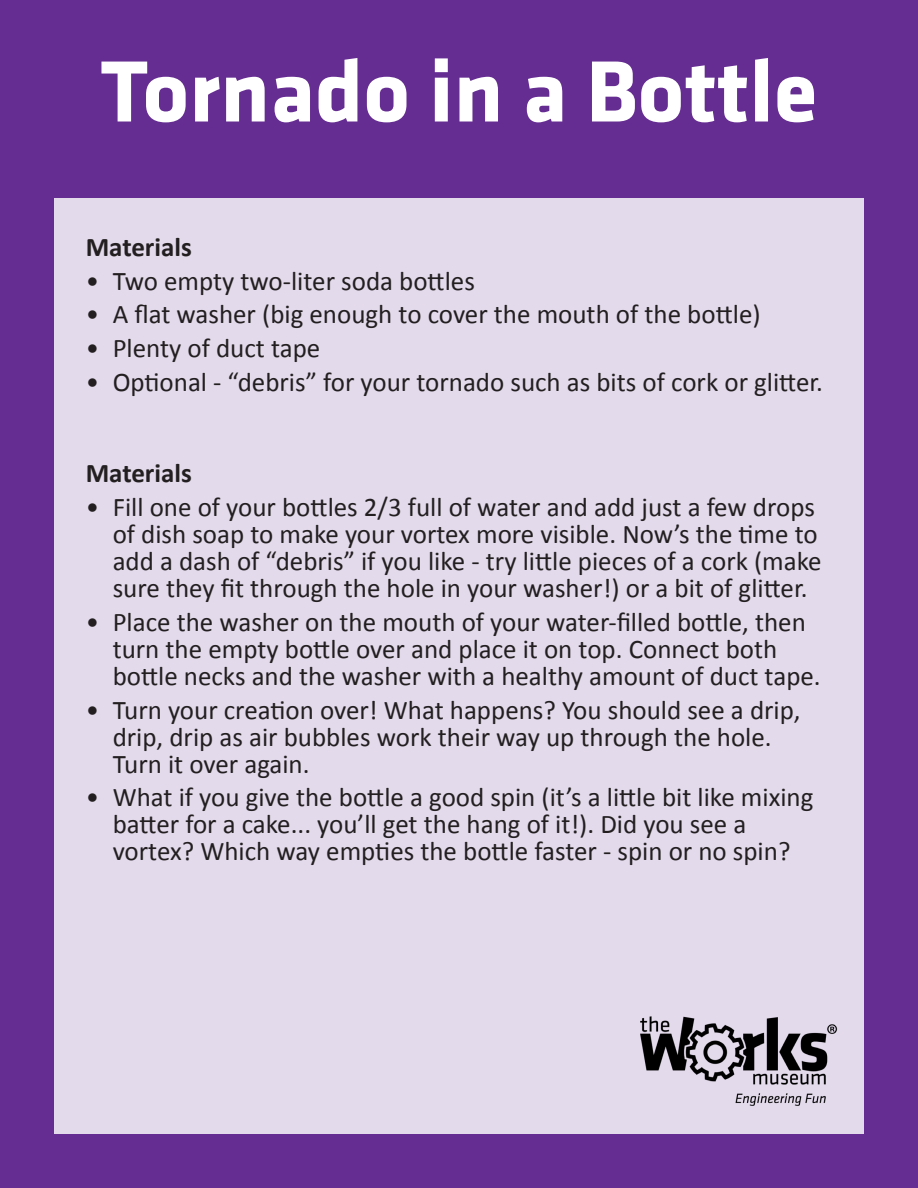
<style>
.page{position:relative;width:918px;height:1188px;background:#652d91}
.page>*{position:absolute;margin:0;border:0;box-sizing:border-box;transform-origin:0 0}
.t1{font:700 90px "Klavika";color:#fff}
.t2{font:27px/27px "Calibri";color:#231f20}
.t3{font:700 27px "Calibri";color:#231f20}
</style>
<div class="page">
<div style="left:54px;top:198px;width:810px;height:936px;background:#e3daeb"></div>
<img style="left:640px;top:1016px;width:198px;height:90px">
<h1 class="t1" style="left:100px;top:27px;width:719px">Tornado in a Bottle</h1>
<p class="t3" style="left:86px;top:236px;width:108px">Materials</p>
<p class="t2" style="left:86px;top:269px;width:391px">• Two empty two-liter soda bottles</p>
<p class="t2" style="left:86px;top:303px;width:676px">• A flat washer (big enough to cover the mouth of the bottle)</p>
<p class="t2" style="left:86px;top:337px;width:236px">• Plenty of duct tape</p>
<p class="t2" style="left:86px;top:371px;width:739px">• Optional - “debris” for your tornado such as bits of cork or glitter.</p>
<p class="t3" style="left:86px;top:462px;width:108px">Materials</p>
<p class="t2" style="left:113px;top:496px;width:710px;text-indent:-27px">• Fill one of your bottles 2/3 full of water and add just a few drops of dish soap to make your vortex more visible. Now’s the time to add a dash of “debris” if you like - try little pieces of a cork (make sure they fit through the hole in your washer!) or a bit of glitter.</p>
<p class="t2" style="left:113px;top:611px;width:710px;text-indent:-27px">• Place the washer on the mouth of your water-filled bottle, then turn the empty bottle over and place it on top. Connect both bottle necks and the washer with a healthy amount of duct tape.</p>
<p class="t2" style="left:113px;top:698px;width:690px;text-indent:-27px">• Turn your creation over! What happens? You should see a drip, drip, drip as air bubbles work their way up through the hole.<br>Turn it over again.</p>
<p class="t2" style="left:113px;top:786px;width:702px;text-indent:-27px">• What if you give the bottle a good spin (it’s a little bit like mixing batter for a cake... you’ll get the hang of it!). Did you see a vortex? Which way empties the bottle faster - spin or no spin?</p>
</div>
